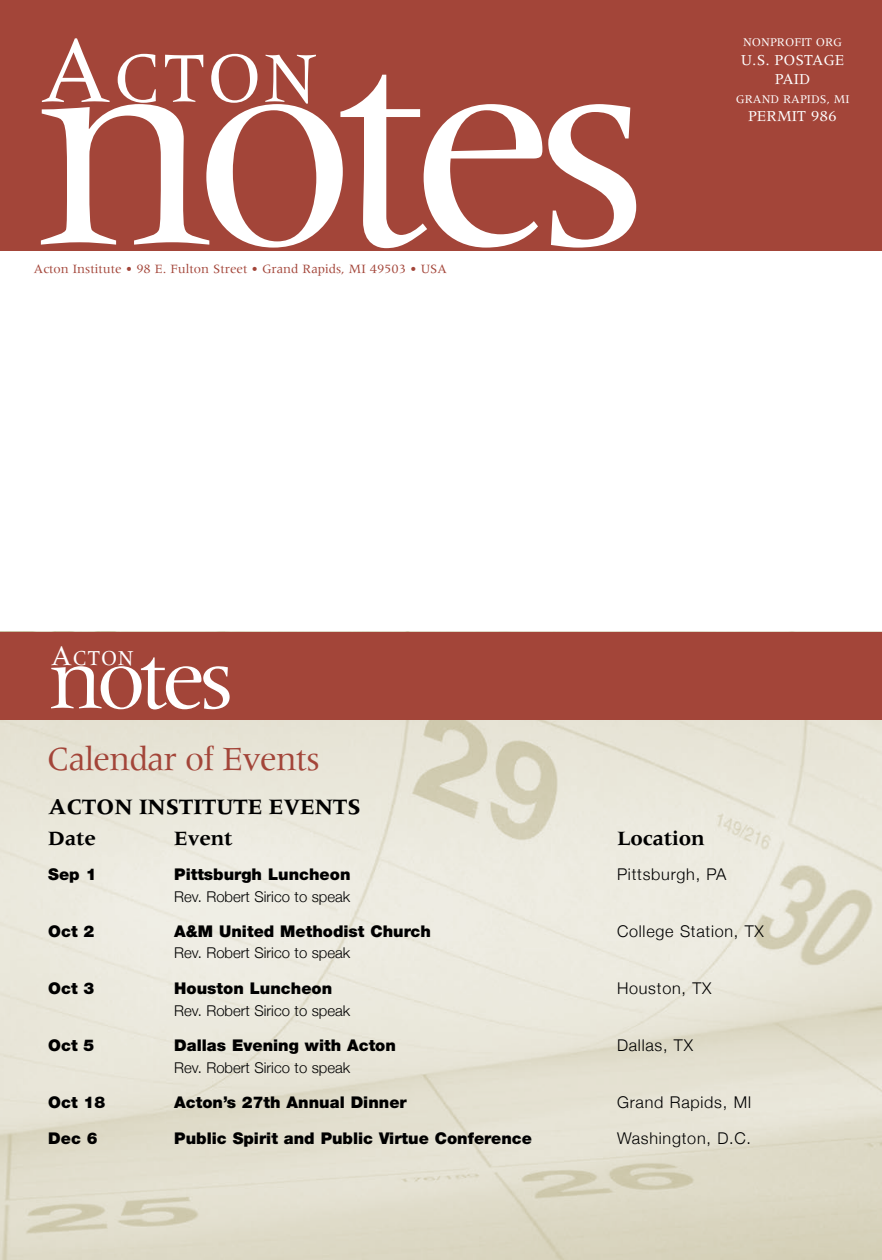
<style>
.page{position:relative;width:882px;height:1260px;background:#fff}
.page>*{position:absolute;margin:0;border:0;box-sizing:border-box;transform-origin:0 0}
.t1{font:294px "Meridien";letter-spacing:-.075em;color:#fff}
.t2{font:88.2px "Meridien";letter-spacing:-.075em;color:#fff}
.t3{font:73.5px "Meridien";color:#fff}
.t4{font:35px "Meridien";letter-spacing:-.03em;color:#a34539}
.t5{font:700 22.75px "Meridien";letter-spacing:-.01em;color:#000}
.t6{font:22.05px "Meridien";color:#fff}
.t7{font:700 21px "Meridien";letter-spacing:-.01em;color:#000}
.t8{font:900 16.1px "Helvetica Neue";color:#000}
.t9{font:300 16.1px "Helvetica Neue";letter-spacing:.045em;color:#000}
.t10{font:15.75px/18.9px "Meridien";color:#fff;text-align:center}
.t11{font:300 14.88px "Helvetica Neue";color:#000}
.t12{font:13.12px "Meridien";color:#a34539}
.t13{font:12.25px "Meridien";color:#fff}
.s1{font-size:96.25px}
.s2{font-size:28.88px}
</style>
<div class="page">
<div style="left:0;top:0;width:882px;height:250px;background:#a34539"></div>
<img style="left:0;top:719px;width:882px;height:541px">
<div style="left:125px;top:265px;width:8px;height:8px;border:4px solid #fff;border-radius:50%"></div>
<div style="left:251px;top:265px;width:8px;height:8px;border:4px solid #fff;border-radius:50%"></div>
<svg style="left:260px;top:250px;width:149px;height:1px"></svg>
<div style="left:410px;top:265px;width:7px;height:8px;border:4px solid #fff;border-radius:50%"></div>
<div style="left:0;top:632px;width:882px;height:87px;background:#a34539"></div>
<h3 class="t3" style="left:41px;top:38px;width:278px"><span class="s1">A</span>CTON</h3>
<h1 class="t1" style="left:35px;top:-13px;width:616px">notes</h1>
<p class="t12" style="left:34px;top:261px;width:415px">Acton Institute • 98 E. Fulton Street • Grand Rapids, MI 49503 • USA</p>
<p class="t13" style="left:743px;top:35px;width:101px">NONPROFIT ORG</p>
<p class="t10" style="left:741px;top:50px;width:105px">U.S. POSTAGE<br>PAID</p>
<p class="t13" style="left:736px;top:92px;width:115px">GRAND RAPIDS, MI</p>
<p class="t10" style="left:748px;top:107px;width:90px">PERMIT 986</p>
<h3 class="t6" style="left:51px;top:646px;width:84px"><span class="s2">A</span>CTON</h3>
<h2 class="t2" style="left:49px;top:631px;width:186px">notes</h2>
<h3 class="t4" style="left:47px;top:740px;width:274px">Calendar of Events</h3>
<h3 class="t5" style="left:48px;top:794px;width:314px">ACTON INSTITUTE EVENTS</h3>
<h3 class="t7" style="left:48px;top:826px;width:49px">Date</h3>
<h3 class="t7" style="left:174px;top:826px;width:60px">Event</h3>
<h3 class="t7" style="left:617px;top:826px;width:89px">Location</h3>
<p class="t8" style="left:48px;top:865px;width:50px">Sep 1</p>
<p class="t8" style="left:174px;top:865px;width:178px">Pittsburgh Luncheon</p>
<p class="t9" style="left:617px;top:865px;width:111px">Pittsburgh, PA</p>
<p class="t11" style="left:174px;top:888px;width:178px">Rev. Robert Sirico to speak</p>
<p class="t8" style="left:48px;top:922px;width:48px">Oct 2</p>
<p class="t8" style="left:174px;top:922px;width:258px">A&amp;M United Methodist Church</p>
<p class="t9" style="left:617px;top:922px;width:148px">College Station, TX</p>
<p class="t11" style="left:174px;top:944px;width:178px">Rev. Robert Sirico to speak</p>
<p class="t8" style="left:48px;top:979px;width:48px">Oct 3</p>
<p class="t8" style="left:174px;top:979px;width:159px">Houston Luncheon</p>
<p class="t9" style="left:617px;top:978px;width:96px">Houston, TX</p>
<p class="t11" style="left:174px;top:1001px;width:178px">Rev. Robert Sirico to speak</p>
<p class="t8" style="left:48px;top:1036px;width:48px">Oct 5</p>
<p class="t8" style="left:174px;top:1036px;width:223px">Dallas Evening with Acton</p>
<p class="t9" style="left:617px;top:1036px;width:77px">Dallas, TX</p>
<p class="t11" style="left:174px;top:1058px;width:178px">Rev. Robert Sirico to speak</p>
<p class="t8" style="left:48px;top:1093px;width:58px">Oct 18</p>
<p class="t8" style="left:174px;top:1093px;width:234px">Acton’s 27th Annual Dinner</p>
<p class="t9" style="left:617px;top:1093px;width:136px">Grand Rapids, MI</p>
<p class="t8" style="left:48px;top:1128px;width:51px">Dec 6</p>
<p class="t8" style="left:174px;top:1128px;width:359px">Public Spirit and Public Virtue Conference</p>
<p class="t9" style="left:617px;top:1128px;width:136px">Washington, D.C.</p>
</div>
